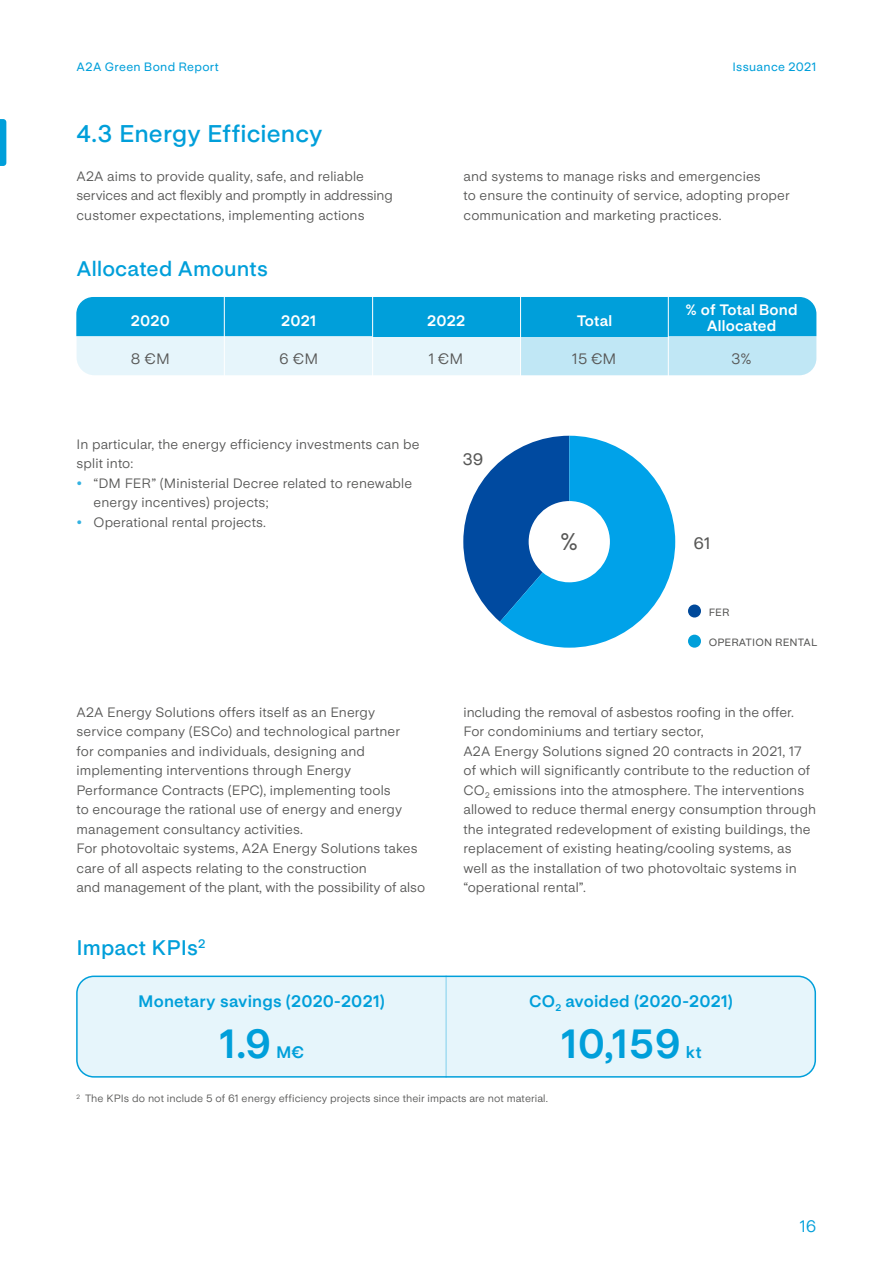
<style>
.page{position:relative;width:893px;height:1263px;background:#fff}
.page>*{position:absolute;margin:0;border:0;box-sizing:border-box;transform-origin:0 0}
.t1{font:700 40.5px "Life Sans";color:#009fda}
.t2{font:600 24px "Life Sans";letter-spacing:.005em;color:#009fda}
.t3{font:500 24px "Life Sans";color:#575756}
.t4{font:600 21px "Life Sans";letter-spacing:.005em;color:#009fda}
.t5{font:700 16.5px "Life Sans";letter-spacing:.01em;color:#009fda}
.t6{font:500 16.5px "Life Sans";color:#575756}
.t7{font:16.5px "Life Sans";color:#009fda}
.t8{font:700 15px "Life Sans";letter-spacing:.01em;color:#fff}
.t9{font:15px "Life Sans";color:#575756}
.t10{font:13.5px/19.5px "Life Sans";letter-spacing:.01em;color:#575756}
.t11{font:13.5px "Life Sans";letter-spacing:-.01em;color:#575756}
.t12{font:500 12px "Life Sans";letter-spacing:.025em;color:#009fda}
.t13{font:10.5px "Life Sans";letter-spacing:.01em;color:#575756}
.t14{font:500 10.5px "Life Sans";letter-spacing:.01em;color:#575756}
.s1{font-weight:700;color:#33b2e1}
</style>
<div class="page">
<svg style="left:76px;top:297px;width:740px;height:78px;background:#6ac7e9"></svg>
<hr style="left:520px;top:297px;width:1px;height:81px;background:#fff">
<hr style="left:668px;top:297px;width:1px;height:81px;background:#fff">
<hr style="left:372px;top:297px;width:1px;height:81px;background:#fff">
<hr style="left:224px;top:297px;width:1px;height:81px;background:#fff">
<svg style="left:463px;top:436px;width:212px;height:212px"></svg>
<div style="left:688px;top:604px;width:13px;height:13px;background:#00499a;border-radius:50%"></div>
<div style="left:688px;top:635px;width:13px;height:13px;background:#009fda;border-radius:50%"></div>
<svg style="left:0;top:119px;width:6px;height:47px"></svg>
<div style="left:77px;top:976px;width:738px;height:101px;background:#e6f5fb;border-radius:17px"></div>
<hr style="left:446px;top:975px;width:1px;height:102px;background:#80cfec">
<div style="left:76px;top:975px;width:740px;height:102px;border:2px solid #009fda;border-radius:17px"></div>
<p class="t12" style="left:77px;top:60px;width:144px">A2A Green Bond Report</p>
<p class="t12" style="left:732px;top:60px;width:86px">Issuance 2021</p>
<p class="t2" style="left:77px;top:120px;width:247px">4.3 Energy Efficiency</p>
<p class="t10" style="left:77px;top:166px;width:289px">A2A aims to provide quality, safe, and reliable</p>
<p class="t11" style="left:77px;top:188px;width:318px">services and act flexibly and promptly in addressing</p>
<p class="t10" style="left:77px;top:205px;width:290px">customer expectations, implementing actions</p>
<p class="t10" style="left:464px;top:166px;width:299px">and systems to manage risks and emergencies</p>
<p class="t10" style="left:464px;top:186px;width:328px">to ensure the continuity of service, adopting proper</p>
<p class="t10" style="left:464px;top:205px;width:259px">communication and marketing practices.</p>
<p class="t4" style="left:77px;top:257px;width:193px">Allocated Amounts</p>
<p class="t8" style="left:131px;top:312px;width:41px">2020</p>
<p class="t8" style="left:427px;top:312px;width:40px">2022</p>
<p class="t8" style="left:281px;top:312px;width:37px">2021</p>
<p class="t8" style="left:577px;top:312px;width:37px">Total</p>
<p class="t8" style="left:686px;top:301px;width:114px">% of Total Bond</p>
<p class="t8" style="left:707px;top:317px;width:71px">Allocated</p>
<p class="t9" style="left:131px;top:351px;width:40px">8 €M</p>
<p class="t9" style="left:279px;top:351px;width:40px">6 €M</p>
<p class="t9" style="left:429px;top:351px;width:36px">1 €M</p>
<p class="t9" style="left:572px;top:351px;width:46px">15 €M</p>
<p class="t9" style="left:731px;top:351px;width:22px">3%</p>
<p class="t10" style="left:77px;top:434px;width:344px">In particular, the energy efficiency investments can be split into:</p>
<p class="t10" style="left:94px;top:473px;width:320px;text-indent:-17px"><span class="s1">•</span> “DM FER” (Ministerial Decree related to renewable energy incentives) projects;</p>
<p class="t10" style="left:77px;top:512px;width:191px"><span class="s1">•</span> Operational rental projects.</p>
<p class="t10" style="left:77px;top:702px;width:300px">A2A Energy Solutions offers itself as an Energy</p>
<p class="t10" style="left:77px;top:722px;width:325px">service company (ESCo) and technological partner</p>
<p class="t10" style="left:77px;top:741px;width:290px">for companies and individuals, designing and</p>
<p class="t10" style="left:77px;top:761px;width:276px">implementing interventions through Energy</p>
<p class="t10" style="left:77px;top:780px;width:316px">Performance Contracts (EPC), implementing tools</p>
<p class="t10" style="left:77px;top:800px;width:327px">to encourage the rational use of energy and energy management consultancy activities.</p>
<p class="t10" style="left:77px;top:839px;width:343px">For photovoltaic systems, A2A Energy Solutions takes care of all aspects relating to the construction</p>
<p class="t10" style="left:77px;top:878px;width:350px">and management of the plant, with the possibility of also</p>
<p class="t4" style="left:77px;top:935px;width:131px">Impact KPIs<sup>2</sup></p>
<p class="t6" style="left:463px;top:450px;width:22px">39</p>
<p class="t3" style="left:560px;top:528px;width:19px">%</p>
<p class="t6" style="left:693px;top:534px;width:18px">61</p>
<p class="t14" style="left:709px;top:606px;width:22px">FER</p>
<p class="t14" style="left:709px;top:636px;width:110px">OPERATION RENTAL</p>
<p class="t10" style="left:463px;top:702px;width:332px">including the removal of asbestos roofing in the offer.</p>
<p class="t10" style="left:463px;top:722px;width:242px">For condominiums and tertiary sector,</p>
<p class="t10" style="left:463px;top:741px;width:354px">A2A Energy Solutions signed 20 contracts in 2021, 17 of which will significantly contribute to the reduction of CO<sub>2</sub> emissions into the atmosphere. The interventions allowed to reduce thermal energy consumption through the integrated redevelopment of existing buildings, the replacement of existing heating/cooling systems, as well as the installation of two photovoltaic systems in “operational rental”.</p>
<p class="t5" style="left:138px;top:992px;width:248px">Monetary savings (2020-2021)</p>
<p class="t5" style="left:529px;top:992px;width:205px">CO<sub>2</sub> avoided (2020-2021)</p>
<p class="t1" style="left:220px;top:1021px;width:53px">1.9</p>
<p class="t1" style="left:561px;top:1021px;width:121px">10,159</p>
<p class="t5" style="left:686px;top:1043px;width:17px">kt</p>
<p class="t5" style="left:276px;top:1043px;width:29px">M€</p>
<p class="t13" style="left:77px;top:1092px;width:473px"><sup>2</sup> The KPIs do not include 5 of 61 energy efficiency projects since their impacts are not material.</p>
<p class="t7" style="left:800px;top:1217px;width:18px">16</p>
</div>
